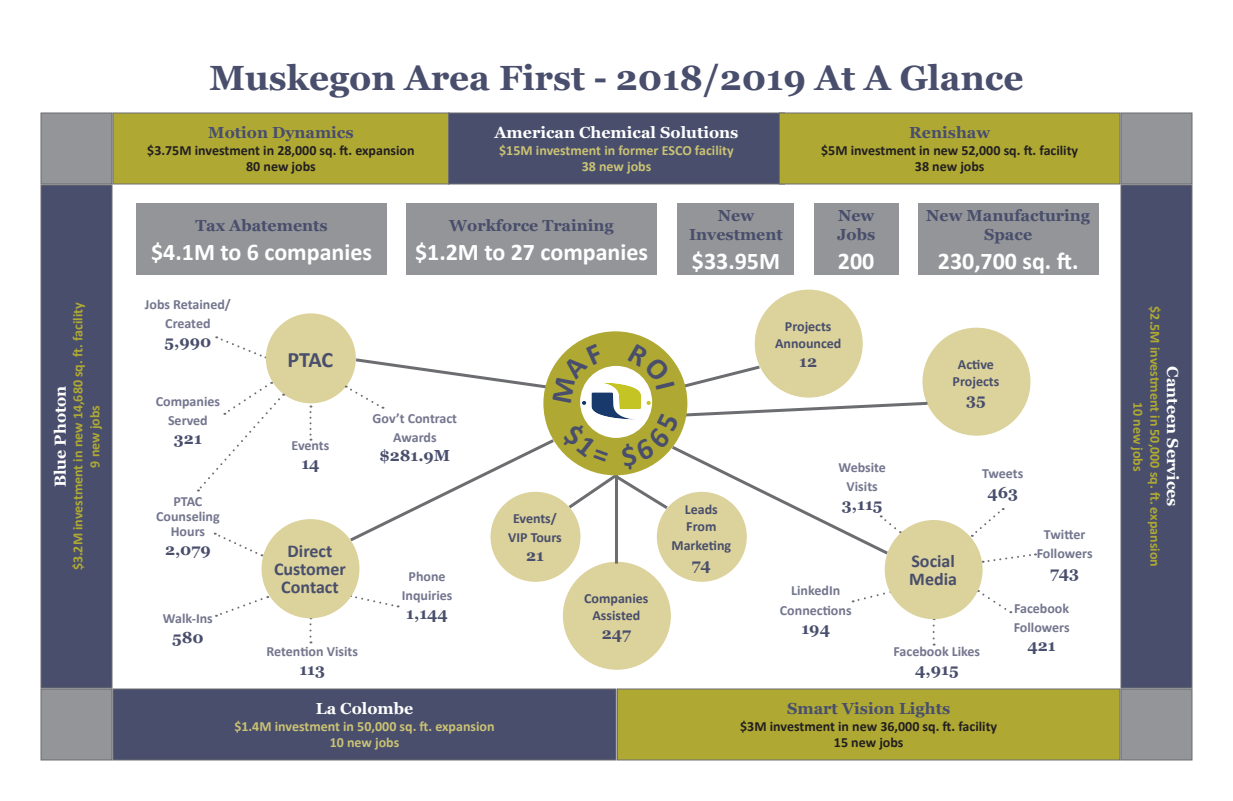
<style>
.page{position:relative;width:1233px;height:801px;background:#fff}
.page>*{position:absolute;margin:0;border:0;box-sizing:border-box;transform-origin:0 0}
.t1{font:700 35px "Georgia";color:#484e6c}
.t2{font:700 24px "Calibri";color:#fff}
.t3{font:700 22px "Calibri";color:#484e6c}
.t4{font:700 18px "Calibri";color:#484e6c}
.t5{font:700 16px "Georgia";color:#484e6c}
.t6{font:700 16px "Georgia";color:#fff}
.t7{font:700 14px "Calibri";color:#73768e}
.t8{font:700 14px "Calibri";color:#231f20}
.t9{font:700 14px "Calibri";color:#afa934}
.t10{font:700 14px "Calibri";color:#cbc273}
.t11{font:700 14px/16.8px "Calibri";color:#484e6c}
</style>
<div class="page">
<div style="left:113px;top:113px;width:336px;height:71px;background:#afa934"></div>
<div style="left:112px;top:112px;width:337px;height:72px;border:1px solid #6c6d70"></div>
<div style="left:40px;top:112px;width:72px;height:72px;background:#939598;border:1px solid #6c6d70"></div>
<div style="left:449px;top:113px;width:335px;height:71px;background:#484e6c"></div>
<div style="left:448px;top:112px;width:337px;height:72px;border:1px solid #6c6d70"></div>
<div style="left:779px;top:113px;width:341px;height:71px;background:#afa934"></div>
<div style="left:779px;top:112px;width:341px;height:72px;border:1px solid #6c6d70"></div>
<div style="left:1120px;top:112px;width:72px;height:72px;background:#939598;border:1px solid #6c6d70"></div>
<div style="left:40px;top:688px;width:72px;height:72px;background:#939598;border:1px solid #6c6d70"></div>
<div style="left:113px;top:689px;width:503px;height:71px;background:#484e6c"></div>
<div style="left:112px;top:688px;width:504px;height:72px;border:1px solid #6c6d70"></div>
<div style="left:617px;top:689px;width:503px;height:71px;background:#afa934"></div>
<div style="left:617px;top:688px;width:503px;height:72px;border:1px solid #6c6d70"></div>
<div style="left:1120px;top:688px;width:72px;height:72px;background:#939598;border:1px solid #6c6d70"></div>
<div style="left:41px;top:185px;width:71px;height:503px;background:#484e6c"></div>
<div style="left:40px;top:184px;width:72px;height:504px;border:1px solid #6c6d70"></div>
<div style="left:1121px;top:185px;width:71px;height:503px;background:#484e6c"></div>
<div style="left:1120px;top:184px;width:72px;height:504px;border:1px solid #6c6d70"></div>
<div style="left:918px;top:203px;width:180px;height:72px;background:#939598"></div>
<div style="left:814px;top:203px;width:85px;height:72px;background:#939598"></div>
<div style="left:678px;top:203px;width:116px;height:72px;background:#939598"></div>
<div style="left:406px;top:203px;width:251px;height:72px;background:#939598"></div>
<div style="left:136px;top:203px;width:251px;height:72px;background:#939598"></div>
<div style="left:563px;top:562px;width:108px;height:108px;background:#dcd29b;border-radius:50%"></div>
<div style="left:657px;top:492px;width:90px;height:90px;background:#dcd29b;border-radius:50%"></div>
<div style="left:922px;top:328px;width:108px;height:108px;background:#dcd29b;border-radius:50%"></div>
<div style="left:755px;top:290px;width:108px;height:108px;background:#dcd29b;border-radius:50%"></div>
<svg style="left:216px;top:336px;width:50px;height:23px"></svg>
<div style="left:266px;top:313px;width:90px;height:90px;background:#dcd29b;border-radius:50%"></div>
<svg style="left:853px;top:591px;width:38px;height:12px"></svg>
<svg style="left:972px;top:508px;width:32px;height:29px"></svg>
<svg style="left:983px;top:553px;width:53px;height:10px"></svg>
<svg style="left:978px;top:590px;width:33px;height:23px"></svg>
<svg style="left:933px;top:626px;width:2px;height:20px"></svg>
<div style="left:885px;top:520px;width:98px;height:99px;background:#dcd29b;border-radius:50%"></div>
<svg style="left:197px;top:382px;width:87px;height:109px"></svg>
<svg style="left:215px;top:532px;width:48px;height:24px"></svg>
<svg style="left:216px;top:596px;width:52px;height:21px"></svg>
<svg style="left:310px;top:618px;width:2px;height:25px"></svg>
<svg style="left:350px;top:595px;width:49px;height:13px"></svg>
<div style="left:262px;top:519px;width:97px;height:99px;background:#dcd29b;border-radius:50%"></div>
<svg style="left:310px;top:406px;width:2px;height:35px"></svg>
<div style="left:490px;top:492px;width:90px;height:90px;background:#dcd29b;border-radius:50%"></div>
<div style="left:543px;top:331px;width:144px;height:144px;background:#afa934;border-radius:50%"></div>
<svg style="left:346px;top:343px;width:585px;height:224px"></svg>
<p class="t9" style="left:68px;top:570px;width:269px;rotate:-90deg">$3.2M investment in new 14,680 sq. ft. facility</p>
<p class="t6" style="left:50px;top:487px;width:103px;rotate:-90deg">Blue Photon</p>
<p class="t9" style="left:85px;top:468px;width:64px;rotate:-90deg">9 new jobs</p>
<p class="t1" style="left:209px;top:55px;width:816px">Muskegon Area First - 2018/2019 At A Glance</p>
<p class="t5" style="left:208px;top:122px;width:147px">Motion Dynamics</p>
<p class="t8" style="left:147px;top:140px;width:269px">$3.75M investment in 28,000 sq. ft. expansion</p>
<p class="t8" style="left:246px;top:157px;width:71px">80 new jobs</p>
<p class="t6" style="left:495px;top:122px;width:245px">American Chemical Solutions</p>
<p class="t10" style="left:499px;top:140px;width:236px">$15M investment in former ESCO facility</p>
<p class="t10" style="left:582px;top:157px;width:71px">38 new jobs</p>
<p class="t5" style="left:909px;top:122px;width:83px">Renishaw</p>
<p class="t8" style="left:821px;top:140px;width:259px">$5M investment in new 52,000 sq. ft. facility</p>
<p class="t8" style="left:915px;top:157px;width:71px">38 new jobs</p>
<p class="t5" style="left:195px;top:215px;width:134px">Tax Abatements</p>
<p class="t2" style="left:151px;top:235px;width:222px">$4.1M to 6 companies</p>
<p class="t7" style="left:145px;top:294px;width:88px">Jobs Retained/</p>
<p class="t7" style="left:165px;top:313px;width:47px">Created</p>
<p class="t5" style="left:165px;top:331px;width:48px">5,990</p>
<p class="t5" style="left:449px;top:215px;width:166px">Workforce Training</p>
<p class="t2" style="left:415px;top:235px;width:235px">$1.2M to 27 companies</p>
<p class="t5" style="left:718px;top:205px;width:38px">New</p>
<p class="t5" style="left:689px;top:225px;width:95px">Investment</p>
<p class="t2" style="left:692px;top:244px;width:90px">$33.95M</p>
<p class="t5" style="left:838px;top:205px;width:38px">New</p>
<p class="t5" style="left:837px;top:225px;width:40px">Jobs</p>
<p class="t2" style="left:838px;top:244px;width:38px">200</p>
<p class="t11" style="left:785px;top:318px;width:48px">Projects</p>
<p class="t11" style="left:775px;top:334px;width:68px">Announced</p>
<p class="t3" style="left:288px;top:344px;width:47px">PTAC</p>
<p class="t5" style="left:799px;top:351px;width:19px">12</p>
<p class="t7" style="left:156px;top:391px;width:66px">Companies</p>
<p class="t7" style="left:168px;top:410px;width:41px">Served</p>
<p class="t5" style="left:174px;top:428px;width:29px">321</p>
<p class="t7" style="left:292px;top:435px;width:39px">Events</p>
<p class="t5" style="left:301px;top:453px;width:20px">14</p>
<p class="t7" style="left:173px;top:491px;width:30px">PTAC</p>
<p class="t7" style="left:156px;top:506px;width:65px">Counseling</p>
<p class="t7" style="left:171px;top:521px;width:36px">Hours</p>
<p class="t5" style="left:165px;top:539px;width:47px">2,079</p>
<p class="t4" style="left:288px;top:539px;width:46px">Direct</p>
<p class="t4" style="left:274px;top:557px;width:73px">Customer</p>
<p class="t4" style="left:281px;top:575px;width:59px">Contact</p>
<p class="t7" style="left:163px;top:609px;width:51px">Walk-Ins</p>
<p class="t5" style="left:172px;top:627px;width:33px">580</p>
<p class="t7" style="left:267px;top:641px;width:93px">Retention Visits</p>
<p class="t5" style="left:299px;top:659px;width:27px">113</p>
<p class="t7" style="left:373px;top:408px;width:86px">Gov’t Contract</p>
<p class="t7" style="left:393px;top:427px;width:45px">Awards</p>
<p class="t5" style="left:379px;top:445px;width:72px">$281.9M</p>
<p class="t7" style="left:409px;top:566px;width:39px">Phone</p>
<p class="t7" style="left:402px;top:586px;width:52px">Inquiries</p>
<p class="t5" style="left:406px;top:604px;width:43px">1,144</p>
<p class="t11" style="left:513px;top:510px;width:45px">Events/</p>
<p class="t11" style="left:508px;top:529px;width:55px">VIP Tours</p>
<p class="t5" style="left:526px;top:545px;width:19px">21</p>
<p class="t11" style="left:584px;top:590px;width:66px">Companies</p>
<p class="t11" style="left:593px;top:607px;width:49px">Assisted</p>
<p class="t5" style="left:602px;top:623px;width:31px">247</p>
<p class="t11" style="left:685px;top:501px;width:34px">Leads<br>From</p>
<p class="t11" style="left:671px;top:537px;width:61px">Marketing</p>
<p class="t5" style="left:692px;top:554px;width:21px">74</p>
<p class="t7" style="left:838px;top:458px;width:49px">Website</p>
<p class="t7" style="left:847px;top:477px;width:33px">Visits</p>
<p class="t5" style="left:842px;top:495px;width:42px">3,115</p>
<p class="t7" style="left:791px;top:581px;width:51px">LinkedIn</p>
<p class="t7" style="left:780px;top:600px;width:73px">Connections</p>
<p class="t5" style="left:801px;top:618px;width:30px">194</p>
<p class="t5" style="left:926px;top:205px;width:165px">New Manufacturing</p>
<p class="t5" style="left:984px;top:225px;width:50px">Space</p>
<p class="t2" style="left:938px;top:244px;width:142px">230,700 sq. ft.</p>
<p class="t11" style="left:958px;top:356px;width:38px">Active</p>
<p class="t11" style="left:953px;top:373px;width:48px">Projects</p>
<p class="t5" style="left:966px;top:389px;width:21px">35</p>
<p class="t4" style="left:911px;top:549px;width:45px">Social</p>
<p class="t4" style="left:909px;top:567px;width:49px">Media</p>
<p class="t7" style="left:982px;top:464px;width:43px">Tweets</p>
<p class="t5" style="left:987px;top:482px;width:32px">463</p>
<p class="t7" style="left:1044px;top:525px;width:43px">Twitter</p>
<p class="t7" style="left:1037px;top:544px;width:57px">Followers</p>
<p class="t5" style="left:1050px;top:562px;width:31px">743</p>
<p class="t7" style="left:894px;top:641px;width:88px">Facebook Likes</p>
<p class="t5" style="left:915px;top:659px;width:45px">4,915</p>
<p class="t7" style="left:1014px;top:598px;width:57px">Facebook</p>
<p class="t7" style="left:1014px;top:618px;width:57px">Followers</p>
<p class="t5" style="left:1028px;top:636px;width:30px">421</p>
<p class="t6" style="left:316px;top:698px;width:99px">La Colombe</p>
<p class="t10" style="left:234px;top:716px;width:262px">$1.4M investment in 50,000 sq. ft. expansion</p>
<p class="t10" style="left:330px;top:733px;width:71px">10 new jobs</p>
<p class="t5" style="left:787px;top:698px;width:165px">Smart Vision Lights</p>
<p class="t8" style="left:740px;top:716px;width:259px">$3M investment in new 36,000 sq. ft. facility</p>
<p class="t8" style="left:834px;top:733px;width:71px">15 new jobs</p>
<p class="t9" style="left:1165px;top:306px;width:262px;rotate:90deg">$2.5M investment in 50,000 sq. ft. expansion</p>
<p class="t6" style="left:1183px;top:366px;width:142px;rotate:90deg">Canteen Services</p>
<p class="t9" style="left:1148px;top:402px;width:71px;rotate:90deg">10 new jobs</p>
</div>
